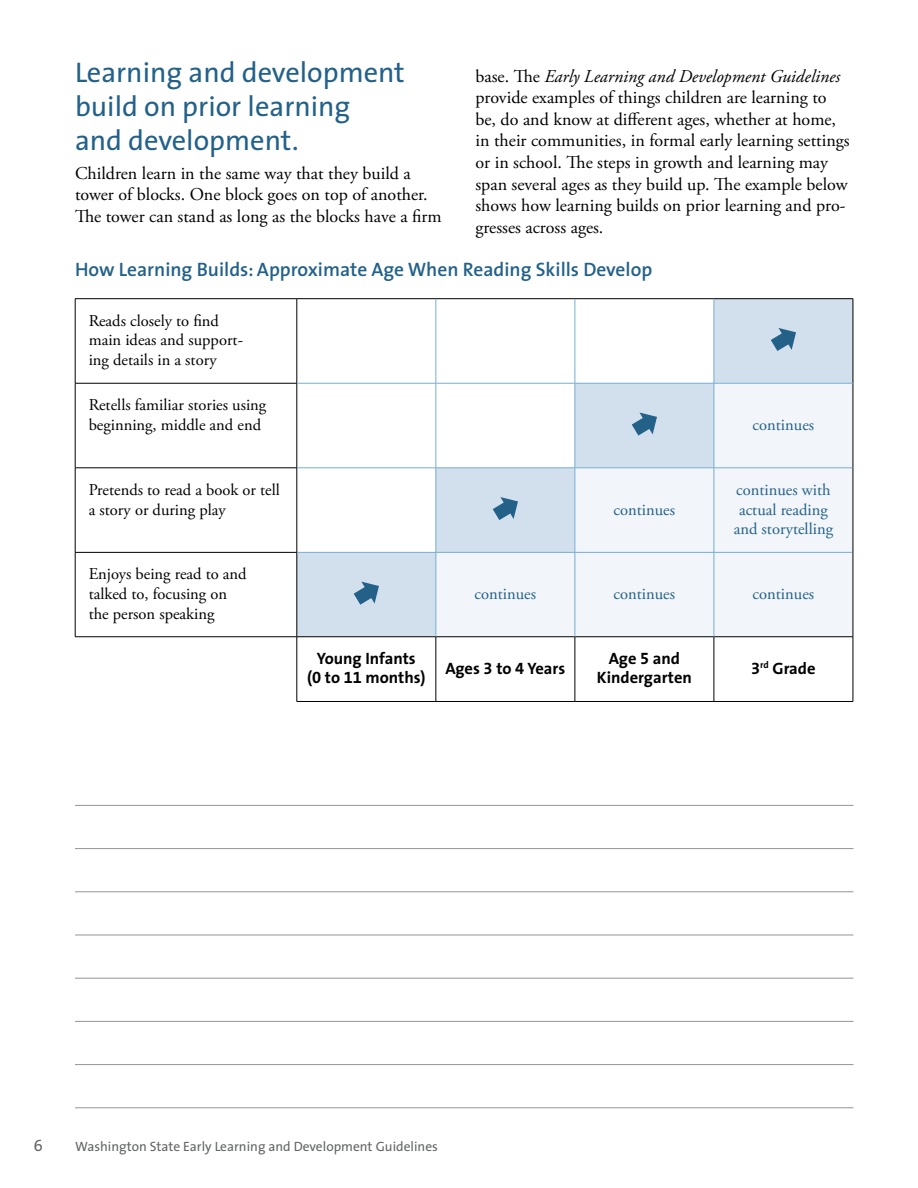
<style>
.page{position:relative;width:918px;height:1188px;background:#fff}
.page>*{position:absolute;margin:0;border:0;box-sizing:border-box;transform-origin:0 0}
.t1{font:28.5px/34.2px "The Sans";color:#236189}
.t2{font:600 19.5px "The Sans";color:#236189}
.t3{font:18px/21.6px "Adobe Garamond Pro";color:#000}
.t4{font:16.5px/19.8px "Adobe Garamond Pro";color:#000}
.t5{font:16.5px/19.8px "Adobe Garamond Pro";color:#236189;text-align:center}
.t6{font:700 16.5px/19.8px "The Sans";color:#000;text-align:center}
.t7{font:16.5px "The Sans Expert";color:#636466}
.t8{font:13.5px "The Sans";color:#636466}
.s1{font-style:italic}
.s2{font-family:"The Sans Bold Expert";font-weight:400}
</style>
<div class="page">
<svg style="left:76px;top:299px;width:221px;height:337px"></svg>
<svg style="left:298px;top:299px;width:555px;height:337px"></svg>
<svg style="left:437px;top:384px;width:416px;height:252px;fill:#f2f5f9"></svg>
<div style="left:714px;top:468px;width:139px;height:84px;background:#f2f5f9"></div>
<svg style="left:75px;top:637px;width:778px;height:64px"></svg>
<hr style="left:75px;top:383px;width:222px;height:1px;background:#000">
<hr style="left:75px;top:468px;width:222px;height:1px;background:#000">
<hr style="left:75px;top:552px;width:222px;height:1px;background:#000">
<hr style="left:436px;top:637px;width:1px;height:64px;background:#000">
<hr style="left:575px;top:637px;width:1px;height:64px;background:#000">
<hr style="left:714px;top:637px;width:1px;height:64px;background:#000">
<hr style="left:297px;top:298px;width:139px;height:1px;background:#000">
<hr style="left:436px;top:298px;width:139px;height:1px;background:#000">
<hr style="left:575px;top:298px;width:139px;height:1px;background:#000">
<hr style="left:714px;top:298px;width:139px;height:1px;background:#000">
<hr style="left:853px;top:299px;width:1px;height:84px;background:#000">
<hr style="left:853px;top:383px;width:1px;height:85px;background:#000">
<hr style="left:297px;top:636px;width:139px;height:1px;background:#000">
<hr style="left:436px;top:636px;width:139px;height:1px;background:#000">
<hr style="left:575px;top:636px;width:139px;height:1px;background:#000">
<hr style="left:714px;top:636px;width:139px;height:1px;background:#000">
<hr style="left:853px;top:637px;width:1px;height:64px;background:#000">
<hr style="left:297px;top:701px;width:139px;height:1px;background:#000">
<hr style="left:436px;top:701px;width:139px;height:1px;background:#000">
<hr style="left:575px;top:701px;width:139px;height:1px;background:#000">
<hr style="left:714px;top:701px;width:139px;height:1px;background:#000">
<hr style="left:75px;top:298px;width:222px;height:1px;background:#000">
<hr style="left:75px;top:299px;width:1px;height:84px;background:#000">
<hr style="left:297px;top:299px;width:1px;height:84px;background:#000">
<hr style="left:75px;top:383px;width:1px;height:85px;background:#000">
<hr style="left:297px;top:383px;width:1px;height:85px;background:#000">
<hr style="left:75px;top:468px;width:1px;height:84px;background:#000">
<hr style="left:297px;top:468px;width:1px;height:84px;background:#000">
<hr style="left:75px;top:553px;width:1px;height:84px;background:#000">
<hr style="left:297px;top:553px;width:1px;height:84px;background:#000">
<hr style="left:75px;top:636px;width:222px;height:1px;background:#000">
<hr style="left:297px;top:637px;width:1px;height:64px;background:#000">
<hr style="left:436px;top:299px;width:1px;height:84px;background:#76add1">
<hr style="left:575px;top:299px;width:1px;height:84px;background:#76add1">
<hr style="left:714px;top:299px;width:1px;height:84px;background:#76add1">
<hr style="left:297px;top:383px;width:139px;height:1px;background:#76add1">
<hr style="left:436px;top:383px;width:1px;height:85px;background:#76add1">
<hr style="left:436px;top:383px;width:139px;height:1px;background:#76add1">
<hr style="left:575px;top:383px;width:1px;height:85px;background:#76add1">
<hr style="left:575px;top:383px;width:139px;height:1px;background:#76add1">
<hr style="left:714px;top:383px;width:1px;height:85px;background:#76add1">
<hr style="left:714px;top:383px;width:139px;height:1px;background:#76add1">
<hr style="left:297px;top:468px;width:139px;height:1px;background:#76add1">
<hr style="left:436px;top:468px;width:1px;height:84px;background:#76add1">
<hr style="left:436px;top:468px;width:139px;height:1px;background:#76add1">
<hr style="left:575px;top:468px;width:1px;height:84px;background:#76add1">
<hr style="left:575px;top:468px;width:139px;height:1px;background:#76add1">
<hr style="left:297px;top:552px;width:139px;height:1px;background:#76add1">
<hr style="left:436px;top:553px;width:1px;height:84px;background:#76add1">
<hr style="left:436px;top:552px;width:139px;height:1px;background:#76add1">
<hr style="left:575px;top:553px;width:1px;height:84px;background:#76add1">
<hr style="left:714px;top:553px;width:1px;height:84px;background:#76add1">
<hr style="left:575px;top:552px;width:139px;height:1px;background:#76add1">
<hr style="left:714px;top:468px;width:139px;height:1px;background:#76add1">
<hr style="left:714px;top:468px;width:1px;height:84px;background:#76add1">
<hr style="left:714px;top:552px;width:139px;height:1px;background:#76add1">
<hr style="left:853px;top:468px;width:1px;height:84px;background:#000">
<hr style="left:853px;top:552px;width:1px;height:85px;background:#000">
<svg style="left:771px;top:328px;width:25px;height:23px"></svg>
<svg style="left:632px;top:412px;width:25px;height:24px"></svg>
<svg style="left:493px;top:497px;width:25px;height:23px"></svg>
<svg style="left:354px;top:582px;width:25px;height:23px"></svg>
<hr style="left:75px;top:805px;width:779px;height:1px;background:#939598">
<hr style="left:75px;top:848px;width:779px;height:1px;background:#939598">
<hr style="left:75px;top:892px;width:779px;height:1px;background:#939598">
<hr style="left:75px;top:935px;width:779px;height:1px;background:#939598">
<hr style="left:75px;top:978px;width:779px;height:1px;background:#939598">
<hr style="left:75px;top:1021px;width:779px;height:1px;background:#939598">
<hr style="left:75px;top:1064px;width:779px;height:1px;background:#939598">
<hr style="left:75px;top:1108px;width:779px;height:1px;background:#939598">
<h1 class="t1" style="left:75px;top:54px;width:331px">Learning and development build on prior learning<br>and development.</h1>
<p class="t3" style="left:75px;top:163px;width:368px">Children learn in the same way that they build a tower of blocks. One block goes on top of another.<br>The tower can stand as long as the blocks have a firm</p>
<p class="t3" style="left:476px;top:66px;width:376px">base. The <span class="s1">Early Learning and Development Guidelines </span>provide examples of things children are learning to be, do and know at different ages, whether at home, in their communities, in formal early learning settings or in school. The steps in growth and learning may span several ages as they build up. The example below shows how learning builds on prior learning and pro&shy;gresses across ages.</p>
<p class="t2" style="left:75px;top:253px;width:579px">How Learning Builds: Approximate Age When Reading Skills Develop</p>
<p class="t4" style="left:89px;top:311px;width:156px">Reads closely to find main ideas and support&shy;ing details in a story</p>
<p class="t4" style="left:89px;top:396px;width:179px">Retells familiar stories using beginning, middle and end</p>
<p class="t5" style="left:753px;top:415px;width:63px">continues</p>
<p class="t4" style="left:89px;top:480px;width:193px">Pretends to read a book or tell a story or during play</p>
<p class="t4" style="left:89px;top:565px;width:160px">Enjoys being read to and talked to, focusing on the person speaking</p>
<p class="t5" style="left:614px;top:500px;width:63px">continues</p>
<p class="t5" style="left:734px;top:480px;width:101px">continues with actual reading and storytelling</p>
<p class="t5" style="left:475px;top:585px;width:63px">continues</p>
<p class="t5" style="left:614px;top:585px;width:63px">continues</p>
<p class="t5" style="left:753px;top:585px;width:63px">continues</p>
<p class="t6" style="left:307px;top:648px;width:120px">Young Infants<br>(<span class="s2">0</span> to <span class="s2">11</span> months)</p>
<p class="t6" style="left:445px;top:658px;width:122px">Ages <span class="s2">3</span> to <span class="s2">4</span> Years</p>
<p class="t6" style="left:597px;top:648px;width:97px">Age <span class="s2">5</span> and<br>Kindergarten</p>
<p class="t6" style="left:751px;top:658px;width:66px"><span class="s2">3</span><sup>rd</sup> Grade</p>
<p class="t7" style="left:34px;top:1132px;width:11px">6</p>
<p class="t8" style="left:75px;top:1135px;width:364px">Washington State Early Learning and Development Guidelines</p>
</div>
